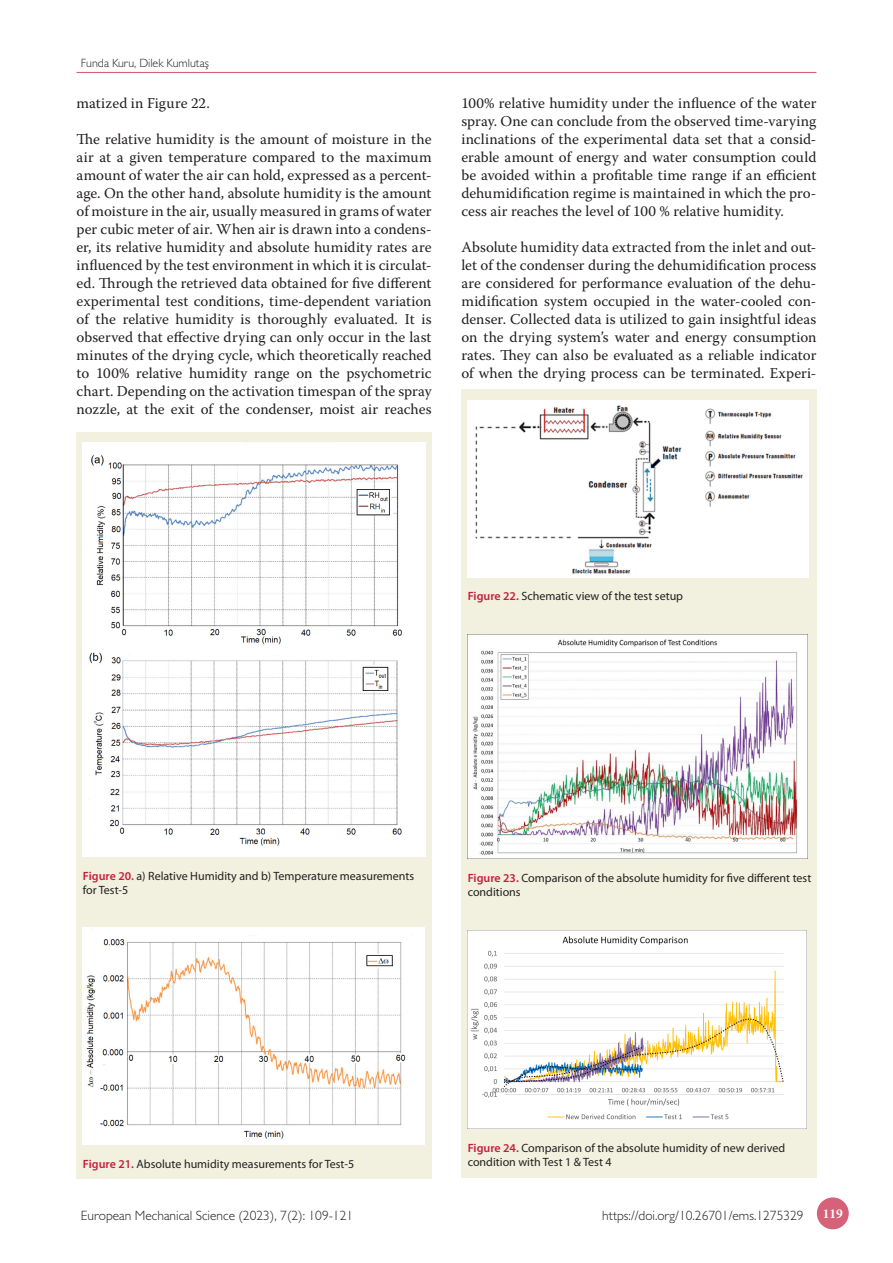
<style>
.page{position:relative;width:893px;height:1263px;background:#fff}
.page>*{position:absolute;margin:0;border:0;box-sizing:border-box;transform-origin:0 0}
.t1{font:15px/18px "Warnock Pro";letter-spacing:.005em;color:#231f20;text-align:justify}
.t2{font:300 13.5px "Gill Sans";color:#231f20}
.t3{font:700 13.5px "Minion Pro";color:#fff}
.t4{font:12px/14.4px "Myriad Pro";color:#231f20}
.t5{font:300 12px "Gill Sans";color:#231f20}
.s1{font-weight:600;color:#c51f40}
</style>
<div class="page">
<div style="left:77px;top:432px;width:355px;height:436px;background:#f2f0de"></div>
<div style="left:77px;top:857px;width:355px;height:48px;background:#f2f0de"></div>
<div style="left:77px;top:894px;width:355px;height:34px;background:#f2f0de"></div>
<div style="left:77px;top:917px;width:355px;height:239px;background:#f2f0de"></div>
<div style="left:77px;top:1144px;width:355px;height:35px;background:#f2f0de"></div>
<img style="left:83px;top:443px;width:342px;height:414px">
<img style="left:83px;top:928px;width:341px;height:216px">
<div style="left:461px;top:389px;width:355px;height:200px;background:#f2f0de"></div>
<div style="left:461px;top:577px;width:355px;height:35px;background:#f2f0de"></div>
<div style="left:461px;top:600px;width:355px;height:35px;background:#f2f0de"></div>
<div style="left:461px;top:623px;width:355px;height:247px;background:#f2f0de"></div>
<div style="left:461px;top:859px;width:355px;height:49px;background:#f2f0de"></div>
<div style="left:461px;top:896px;width:355px;height:35px;background:#f2f0de"></div>
<div style="left:461px;top:919px;width:355px;height:221px;background:#f2f0de"></div>
<div style="left:461px;top:1129px;width:355px;height:48px;background:#f2f0de"></div>
<img style="left:468px;top:400px;width:340px;height:177px">
<img style="left:468px;top:634px;width:340px;height:225px">
<img style="left:468px;top:930px;width:339px;height:199px">
<hr style="left:77px;top:72px;width:739px;height:1px;background:#d66279">
<div style="left:817px;top:1197px;width:32px;height:32px;background:#d66279;border-radius:50%"></div>
<p class="t5" style="left:81px;top:55px;width:130px">Funda Kuru, Dilek Kumlutaş</p>
<p class="t1" style="left:77px;top:94px;width:135px">matized in Figure 22.</p>
<p class="t1" style="left:77px;top:130px;width:357px">The relative humidity is the amount of moisture in the air at a given temperature compared to the maximum amount of water the air can hold, expressed as a percent&shy;age. On the other hand, absolute humidity is the amount of moisture in the air, usually measured in grams of water per cubic meter of air. When air is drawn into a condens&shy;er, its relative humidity and absolute humidity rates are influenced by the test environment in which it is circulat&shy;ed. Through the retrieved data obtained for five different experimental test conditions, time-dependent variation of the relative humidity is thoroughly evaluated. It is observed that effective drying can only occur in the last minutes of the drying cycle, which theoretically reached to 100% relative humidity range on the psychometric chart. Depending on the activation timespan of the spray nozzle, at the exit of the condenser, moist air reaches</p>
<p class="t1" style="left:461px;top:94px;width:357px">100% relative humidity under the influence of the water spray. One can conclude from the observed time-varying inclinations of the experimental data set that a consid&shy;erable amount of energy and water consumption could be avoided within a profitable time range if an efficient dehumidification regime is maintained in which the pro&shy;cess air reaches the level of 100 % relative humidity.</p>
<p class="t1" style="left:461px;top:238px;width:357px">Absolute humidity data extracted from the inlet and out&shy;let of the condenser during the dehumidification process are considered for performance evaluation of the dehu&shy;midification system occupied in the water-cooled con&shy;denser. Collected data is utilized to gain insightful ideas on the drying system’s water and energy consumption rates. They can also be evaluated as a reliable indicator of when the drying process can be terminated. Experi-</p>
<p class="t4" style="left:468px;top:589px;width:217px"><span class="s1">Figure 22.</span> Schematic view of the test setup</p>
<p class="t4" style="left:83px;top:868px;width:333px"><span class="s1">Figure 20.</span> a) Relative Humidity and b) Temperature measurements for Test-5</p>
<p class="t4" style="left:468px;top:870px;width:345px"><span class="s1">Figure 23.</span> Comparison of the absolute humidity for five different test conditions</p>
<p class="t4" style="left:83px;top:1156px;width:273px"><span class="s1">Figure 21.</span> Absolute humidity measurements for Test-5</p>
<p class="t4" style="left:468px;top:1140px;width:319px"><span class="s1">Figure 24.</span> Comparison of the absolute humidity of new derived condition with Test 1 &amp; Test 4</p>
<p class="t2" style="left:81px;top:1207px;width:274px">European Mechanical Science (2023), 7(2): 109-121</p>
<p class="t2" style="left:602px;top:1207px;width:203px">https://doi.org/10.26701/ems.1275329</p>
<p class="t3" style="left:823px;top:1204px;width:22px">119</p>
</div>
